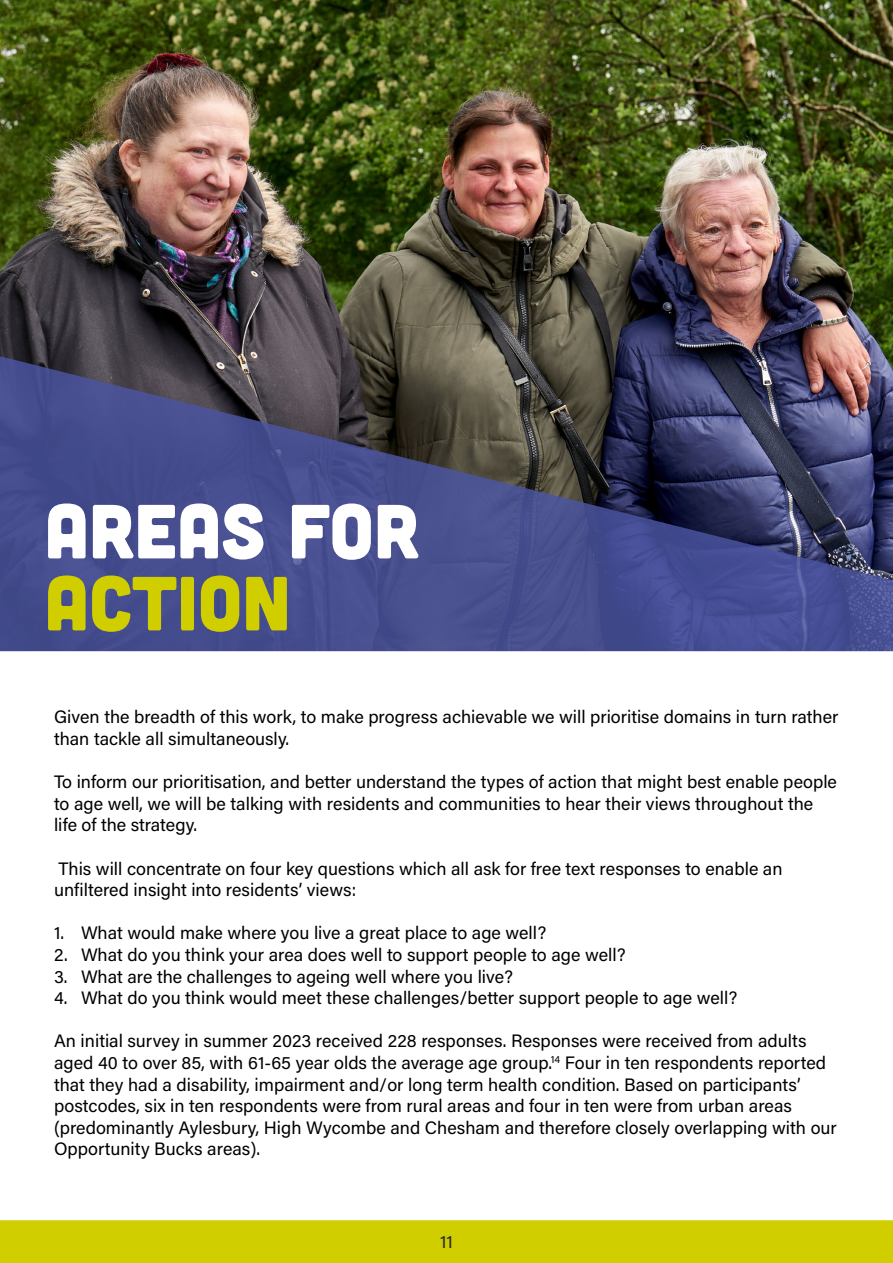
<style>
.page{position:relative;width:893px;height:1263px;background:#fff}
.page>*{position:absolute;margin:0;border:0;box-sizing:border-box;transform-origin:0 0}
.t1{font:76.5px/72px "Cubano";color:#fff}
.t2{font:18px/21.6px "Acumin Variable Concept";color:#000}
.t3{font:18px "Acumin Variable Concept";color:#262626}
.s1{color:#d1ce00}
</style>
<div class="page">
<img style="left:0;top:0;width:893px;height:354px">
<div style="left:0;top:1220px;width:893px;height:43px;background:#d1ce00"></div>
<svg style="left:0;top:354px;width:893px;height:297px;background:#454977"></svg>
<p class="t1" style="left:45px;top:492px;width:376px">AREAS FOR<br><span class="s1">ACTION</span></p>
<p class="t2" style="left:54px;top:706px;width:786px">Given the breadth of this work, to make progress achievable we will prioritise domains in turn rather than tackle all simultaneously.</p>
<p class="t2" style="left:54px;top:770px;width:784px">To inform our prioritisation, and better understand the types of action that might best enable people to age well, we will be talking with residents and communities to hear their views throughout the life of the strategy.</p>
<p class="t2" style="left:54px;top:857px;width:730px">This will concentrate on four key questions which all ask for free text responses to enable an unfiltered insight into residents’ views:</p>
<p class="t2" style="left:54px;top:922px;width:494px">1. What would make where you live a great place to age well?</p>
<p class="t2" style="left:54px;top:943px;width:573px">2. What do you think your area does well to support people to age well?</p>
<p class="t2" style="left:54px;top:965px;width:461px">3. What are the challenges to ageing well where you live?</p>
<p class="t2" style="left:54px;top:986px;width:685px">4. What do you think would meet these challenges/better support people to age well?</p>
<p class="t2" style="left:54px;top:1030px;width:784px">An initial survey in summer 2023 received 228 responses. Responses were received from adults aged 40 to over 85, with 61-65 year olds the average age group.<sup>14</sup> Four in ten respondents reported that they had a disability, impairment and/or long term health condition. Based on participants’ postcodes, six in ten respondents were from rural areas and four in ten were from urban areas (predominantly Aylesbury, High Wycombe and Chesham and therefore closely overlapping with our Opportunity Bucks areas).</p>
<p class="t3" style="left:440px;top:1229px;width:14px">11</p>
</div>
